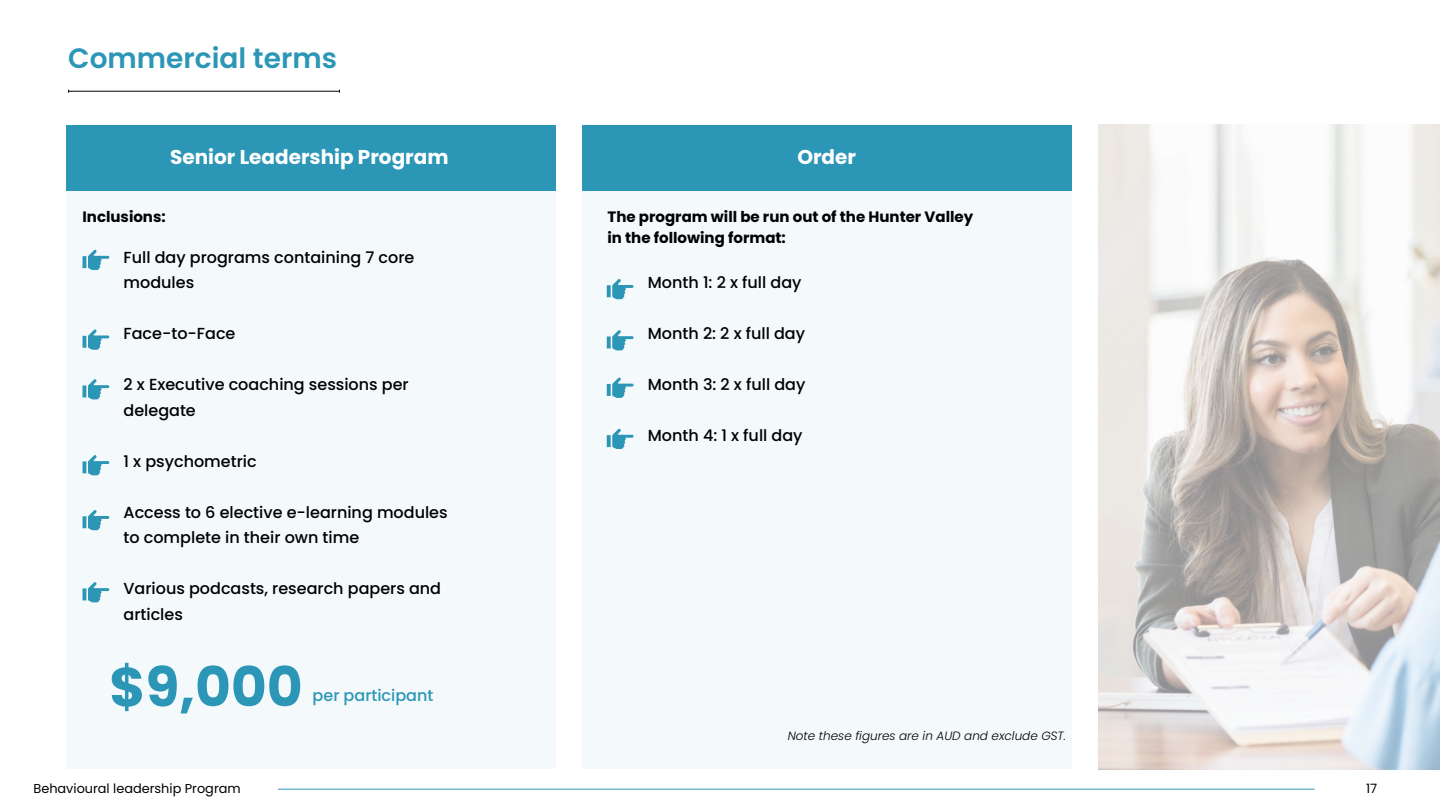
<style>
.page{position:relative;width:1440px;height:810px;background:#fff}
.page>*{position:absolute;margin:0;border:0;box-sizing:border-box;transform-origin:0 0}
.t1{font:700 55px "Poppins";color:#2c96b6}
.t2{font:600 28px "Poppins";color:#2c96b6}
.t3{font:700 20px "Poppins";color:#fff}
.t4{font:500 16px/25.5px "Poppins";color:#000}
.t5{font:500 16px "Poppins";color:#2c96b6}
.t6{font:700 15px/21px "Poppins";color:#000}
.t7{font:12.9px "Poppins";color:#000}
.t8{font:italic 300 12px "Poppins";color:#000}
</style>
<div class="page">
<hr style="left:69px;top:91px;width:270px;height:1px;background:#000">
<div style="left:66px;top:125px;width:489px;height:644px;background:#f3f9fb"></div>
<div style="left:582px;top:125px;width:489px;height:644px;background:#f3f9fb"></div>
<div style="left:66px;top:125px;width:489px;height:65px;background:#2c96b6"></div>
<div style="left:582px;top:125px;width:489px;height:65px;background:#2c96b6"></div>
<img style="left:1098px;top:125px;width:342px;height:644px">
<svg style="left:83px;top:250px;width:26px;height:20px"></svg>
<svg style="left:607px;top:279px;width:27px;height:20px"></svg>
<svg style="left:83px;top:329px;width:26px;height:21px"></svg>
<svg style="left:83px;top:379px;width:26px;height:20px"></svg>
<svg style="left:83px;top:455px;width:26px;height:20px"></svg>
<svg style="left:83px;top:510px;width:26px;height:20px"></svg>
<svg style="left:83px;top:582px;width:26px;height:20px"></svg>
<svg style="left:607px;top:330px;width:27px;height:20px"></svg>
<svg style="left:607px;top:377px;width:27px;height:21px"></svg>
<svg style="left:607px;top:429px;width:27px;height:20px"></svg>
<hr style="left:278px;top:789px;width:1037px;height:1px;background:#2c96b6">
<h2 class="t2" style="left:68px;top:38px;width:270px">Commercial terms</h2>
<h3 class="t3" style="left:170px;top:143px;width:280px">Senior Leadership Program</h3>
<h4 class="t3" style="left:797px;top:143px;width:60px">Order</h4>
<p class="t6" style="left:82px;top:206px;width:85px">Inclusions:</p>
<p class="t4" style="left:124px;top:245px;width:292px">Full day programs containing 7 core modules</p>
<p class="t4" style="left:124px;top:321px;width:113px">Face-to-Face</p>
<p class="t4" style="left:124px;top:372px;width:287px">2 x Executive coaching sessions per delegate</p>
<p class="t4" style="left:124px;top:449px;width:135px">1 x psychometric</p>
<h4 class="t4" style="left:124px;top:500px;width:326px">Access to 6 elective e-learning modules to complete in their own time</h4>
<h4 class="t4" style="left:124px;top:576px;width:319px">Various podcasts, research papers and articles</h4>
<p class="t1" style="left:109px;top:649px;width:195px">$9,000</p>
<h1 class="t5" style="left:313px;top:685px;width:122px">per participant</h1>
<h3 class="t6" style="left:608px;top:206px;width:367px">The program will be run out of the Hunter Valley in the following format:</h3>
<h4 class="t4" style="left:648px;top:270px;width:155px">Month 1: 2 x full day</h4>
<h4 class="t4" style="left:648px;top:321px;width:159px">Month 2: 2 x full day</h4>
<h4 class="t4" style="left:648px;top:372px;width:159px">Month 3: 2 x full day</h4>
<h4 class="t4" style="left:648px;top:423px;width:156px">Month 4: 1 x full day</h4>
<h4 class="t8" style="left:788px;top:727px;width:280px">Note these figures are in AUD and exclude GST.</h4>
<h4 class="t7" style="left:34px;top:779px;width:209px">Behavioural leadership Program</h4>
<p class="t7" style="left:1366px;top:779px;width:13px">17</p>
</div>
